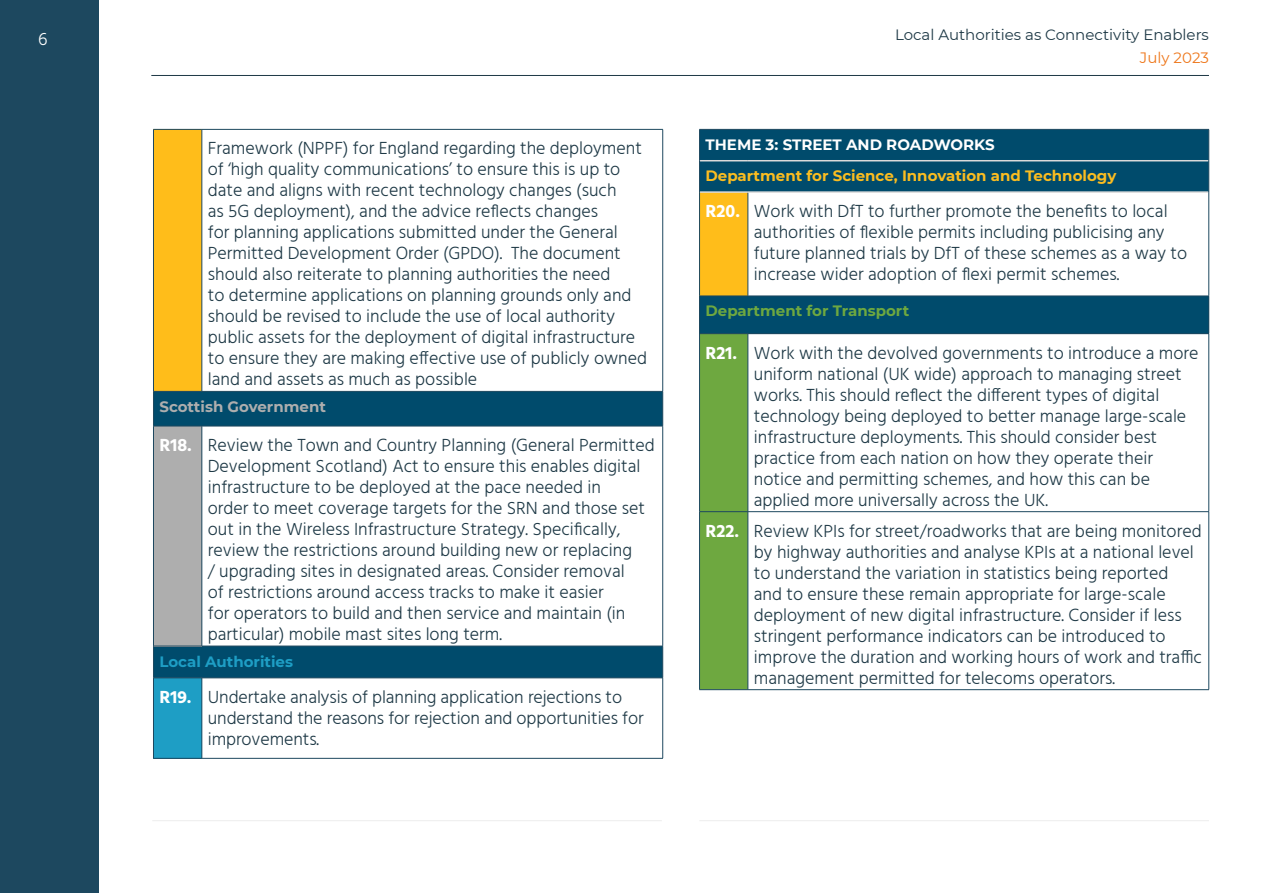
<style>
.page{position:relative;width:1263px;height:893px;background:#fff}
.page>*{position:absolute;margin:0;border:0;box-sizing:border-box;transform-origin:0 0}
.t1{font:300 18px/21px "Hind";color:#1e3946}
.t2{font:300 18px "Hind";color:#fff}
.t3{font:700 15px "Montserrat";color:#fbbd20}
.t4{font:15px "Montserrat";color:#1e3946}
.t5{font:700 15px "Montserrat";color:#fff}
.t6{font:700 15px "Montserrat";color:#6ea840}
.t7{font:700 15px "Montserrat";color:#aeaeae}
.t8{font:700 15px "Montserrat";color:#1e9ec5}
.t9{font:15px "Montserrat";color:#ee771b}
.s1{font-weight:700;color:#fff}
</style>
<div class="page">
<hr style="left:151px;top:75px;width:1058px;height:1px;background:#1e3946">
<div style="left:0;top:0;width:99px;height:893px;background:#1d485f"></div>
<hr style="left:152px;top:820px;width:510px;height:1px;background:#ededed">
<hr style="left:699px;top:820px;width:510px;height:1px;background:#ededed">
<div style="left:153px;top:129px;width:49px;height:262px;background:#ffbd1a"></div>
<svg style="left:154px;top:392px;width:508px;height:286px"></svg>
<div style="left:153px;top:426px;width:49px;height:220px;background:#aeaeae"></div>
<div style="left:153px;top:678px;width:49px;height:80px;background:#1e9ec5"></div>
<hr style="left:153px;top:129px;width:49px;height:1px;background:#1d485f">
<hr style="left:153px;top:130px;width:1px;height:261px;background:#1d485f">
<hr style="left:202px;top:129px;width:461px;height:1px;background:#1d485f">
<hr style="left:202px;top:130px;width:1px;height:261px;background:#1d485f">
<hr style="left:662px;top:130px;width:1px;height:261px;background:#1d485f">
<hr style="left:153px;top:391px;width:49px;height:1px;background:#1d485f">
<hr style="left:153px;top:392px;width:1px;height:34px;background:#1d485f">
<hr style="left:202px;top:391px;width:461px;height:1px;background:#1d485f">
<hr style="left:662px;top:392px;width:1px;height:34px;background:#1d485f">
<hr style="left:153px;top:426px;width:49px;height:1px;background:#1d485f">
<hr style="left:153px;top:426px;width:1px;height:220px;background:#1d485f">
<hr style="left:202px;top:426px;width:461px;height:1px;background:#1d485f">
<hr style="left:202px;top:426px;width:1px;height:220px;background:#1d485f">
<hr style="left:662px;top:426px;width:1px;height:220px;background:#1d485f">
<hr style="left:153px;top:646px;width:49px;height:1px;background:#1d485f">
<hr style="left:153px;top:646px;width:1px;height:32px;background:#1d485f">
<hr style="left:202px;top:646px;width:461px;height:1px;background:#1d485f">
<hr style="left:662px;top:646px;width:1px;height:32px;background:#1d485f">
<hr style="left:153px;top:678px;width:49px;height:1px;background:#1d485f">
<hr style="left:153px;top:678px;width:1px;height:80px;background:#1d485f">
<hr style="left:202px;top:678px;width:461px;height:1px;background:#1d485f">
<hr style="left:202px;top:678px;width:1px;height:80px;background:#1d485f">
<hr style="left:662px;top:678px;width:1px;height:80px;background:#1d485f">
<hr style="left:153px;top:758px;width:49px;height:1px;background:#1d485f">
<hr style="left:202px;top:758px;width:461px;height:1px;background:#1d485f">
<div style="left:700px;top:130px;width:508px;height:61px;background:#004b6c"></div>
<div style="left:699px;top:192px;width:49px;height:104px;background:#ffbd1a"></div>
<svg style="left:749px;top:295px;width:459px;height:218px"></svg>
<div style="left:699px;top:296px;width:510px;height:38px;background:#004b6c"></div>
<div style="left:700px;top:334px;width:48px;height:355px;background:#6ea840"></div>
<hr style="left:700px;top:160px;width:48px;height:1px;background:#dadada">
<hr style="left:748px;top:160px;width:460px;height:1px;background:#dadada">
<hr style="left:700px;top:191px;width:48px;height:2px;background:#dadada">
<hr style="left:748px;top:191px;width:460px;height:2px;background:#dadada">
<hr style="left:699px;top:129px;width:49px;height:1px;background:#1d485f">
<hr style="left:699px;top:130px;width:1px;height:31px;background:#1d485f">
<hr style="left:748px;top:129px;width:461px;height:1px;background:#1d485f">
<hr style="left:1208px;top:130px;width:1px;height:31px;background:#1d485f">
<hr style="left:699px;top:161px;width:1px;height:31px;background:#1d485f">
<hr style="left:1208px;top:161px;width:1px;height:31px;background:#1d485f">
<hr style="left:699px;top:192px;width:1px;height:104px;background:#1d485f">
<hr style="left:748px;top:193px;width:1px;height:103px;background:#1d485f">
<hr style="left:1208px;top:192px;width:1px;height:104px;background:#1d485f">
<hr style="left:699px;top:296px;width:49px;height:1px;background:#1d485f">
<hr style="left:699px;top:296px;width:1px;height:37px;background:#1d485f">
<hr style="left:748px;top:296px;width:461px;height:1px;background:#1d485f">
<hr style="left:1208px;top:296px;width:1px;height:37px;background:#1d485f">
<hr style="left:699px;top:333px;width:49px;height:1px;background:#1d485f">
<hr style="left:699px;top:334px;width:1px;height:177px;background:#1d485f">
<hr style="left:748px;top:333px;width:461px;height:1px;background:#1d485f">
<hr style="left:748px;top:334px;width:1px;height:177px;background:#1d485f">
<hr style="left:1208px;top:334px;width:1px;height:177px;background:#1d485f">
<hr style="left:699px;top:511px;width:49px;height:1px;background:#1d485f">
<hr style="left:699px;top:512px;width:1px;height:177px;background:#1d485f">
<hr style="left:748px;top:511px;width:461px;height:1px;background:#1d485f">
<hr style="left:748px;top:512px;width:1px;height:177px;background:#1d485f">
<hr style="left:1208px;top:512px;width:1px;height:177px;background:#1d485f">
<hr style="left:699px;top:689px;width:49px;height:1px;background:#1d485f">
<hr style="left:748px;top:689px;width:461px;height:1px;background:#1d485f">
<p class="t2" style="left:38px;top:27px;width:11px">6</p>
<p class="t4" style="left:895px;top:24px;width:315px">Local Authorities as Connectivity Enablers</p>
<p class="t1" style="left:208px;top:139px;width:441px">Framework (NPPF) for England regarding the deployment of ‘high quality communications’ to ensure this is up to date and aligns with recent technology changes (such<br>as 5G deployment), and the advice reflects changes<br>for planning applications submitted under the General Permitted Development Order (GPDO). The document should also reiterate to planning authorities the need<br>to determine applications on planning grounds only and should be revised to include the use of local authority public assets for the deployment of digital infrastructure to ensure they are making effective use of publicly owned land and assets as much as possible</p>
<p class="t7" style="left:159px;top:396px;width:168px">Scottish Government</p>
<p class="t1" style="left:208px;top:435px;width:448px;text-indent:-48px"><span class="s1">R18.</span> Review the Town and Country Planning (General Permitted Development Scotland) Act to ensure this enables digital infrastructure to be deployed at the pace needed in<br>order to meet coverage targets for the SRN and those set out in the Wireless Infrastructure Strategy. Specifically, review the restrictions around building new or replacing<br>/ upgrading sites in designated areas. Consider removal<br>of restrictions around access tracks to make it easier<br>for operators to build and then service and maintain (in particular) mobile mast sites long term.</p>
<p class="t8" style="left:159px;top:650px;width:135px">Local Authorities</p>
<p class="t1" style="left:208px;top:687px;width:437px;text-indent:-48px"><span class="s1">R19.</span> Undertake analysis of planning application rejections to understand the reasons for rejection and opportunities for improvements.</p>
<p class="t9" style="left:1140px;top:47px;width:71px">July 2023</p>
<p class="t5" style="left:705px;top:134px;width:291px">THEME 3: STREET AND ROADWORKS</p>
<p class="t3" style="left:705px;top:165px;width:412px">Department for Science, Innovation and Technology</p>
<p class="t1" style="left:754px;top:202px;width:435px;text-indent:-48px"><span class="s1">R20.</span> Work with DfT to further promote the benefits to local authorities of flexible permits including publicising any future planned trials by DfT of these schemes as a way to increase wider adoption of flexi permit schemes.</p>
<p class="t6" style="left:705px;top:300px;width:205px">Department for Transport</p>
<p class="t1" style="left:754px;top:343px;width:446px;text-indent:-48px"><span class="s1">R21.</span> Work with the devolved governments to introduce a more uniform national (UK wide) approach to managing street works. This should reflect the different types of digital technology being deployed to better manage large-scale infrastructure deployments. This should consider best practice from each nation on how they operate their notice and permitting schemes, and how this can be applied more universally across the UK.</p>
<p class="t1" style="left:754px;top:521px;width:450px;text-indent:-48px"><span class="s1">R22.</span> Review KPIs for street/roadworks that are being monitored by highway authorities and analyse KPIs at a national level to understand the variation in statistics being reported<br>and to ensure these remain appropriate for large-scale deployment of new digital infrastructure. Consider if less stringent performance indicators can be introduced to improve the duration and working hours of work and traffic management permitted for telecoms operators.</p>
</div>
